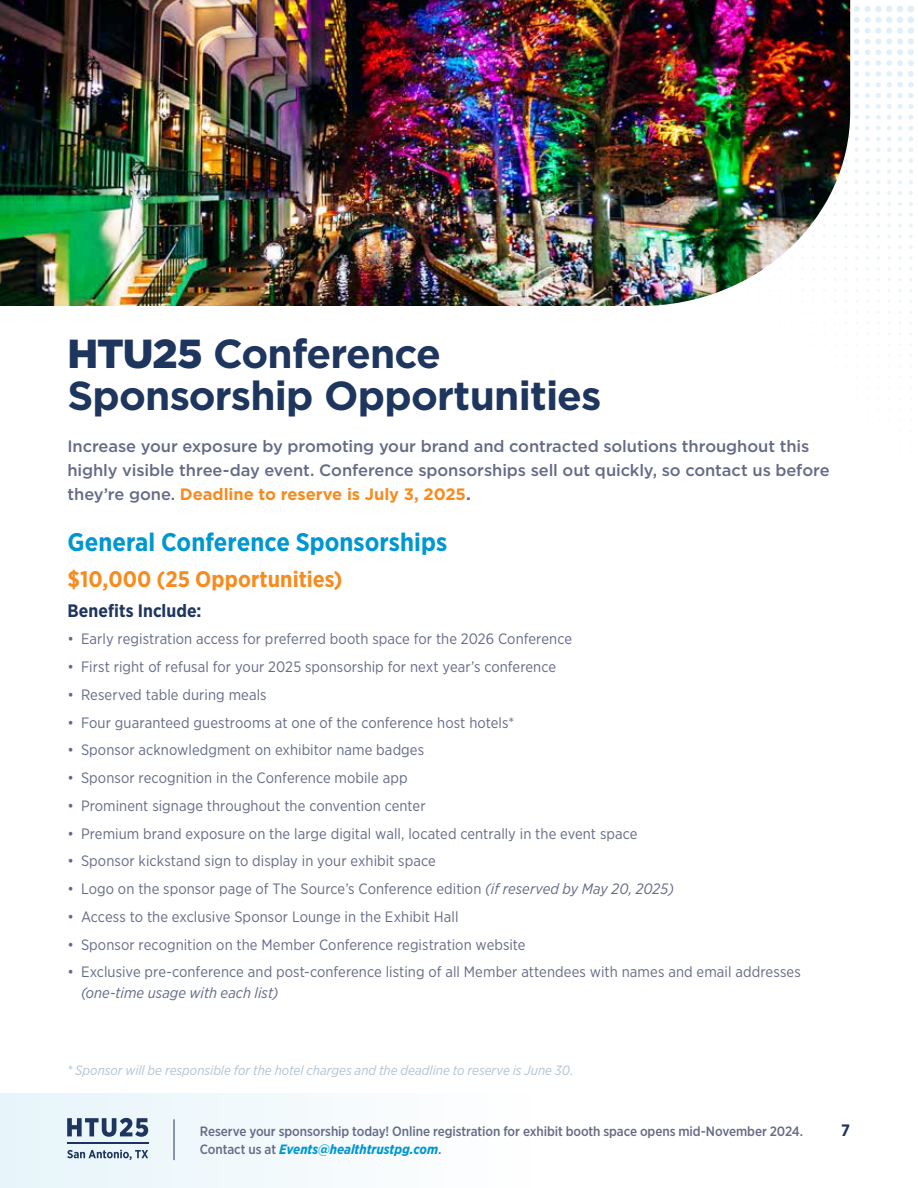
<style>
.page{position:relative;width:918px;height:1188px;background:#fff}
.page>*{position:absolute;margin:0;border:0;box-sizing:border-box;transform-origin:0 0}
.t1{font:700 40.5px/42px "Gotham";letter-spacing:-.02em;color:#1e355e}
.t2{font:700 25.5px "Gotham Narrow";color:#0097d0}
.t3{font:700 22.5px "Gotham Narrow";letter-spacing:.005em;color:#f68b1f}
.t4{font:700 18px "Gotham Narrow";letter-spacing:.005em;color:#1e355e}
.t5{font:500 16.5px/24px "Gotham";letter-spacing:-.005em;color:#656b86}
.t6{font:700 16.5px "Gotham Narrow";color:#1e355e}
.t7{font:15px "Gotham Narrow";letter-spacing:.005em;color:#656b86}
.t8{font:italic 15px "Gotham Narrow";letter-spacing:.005em;color:#656b86}
.t9{font:500 13.5px/18px "Gotham Narrow";letter-spacing:-.01em;color:#656b86}
.t10{font:italic 13.5px "Gotham Narrow";color:#b1c4d4}
.s1{font-weight:900}
.s2{font-weight:700;color:#f68b1f}
.s3{font-weight:700}
.s4{font-style:italic}
.s5{font-weight:700;font-style:italic;color:#0097d0}
</style>
<div class="page">
<svg style="left:850px;top:5px;width:64px;height:7px"></svg>
<div style="left:0;top:1094px;width:918px;height:94px;background:linear-gradient(to right,#e9f4f9,#fff)"></div>
<hr style="left:174px;top:1119px;width:1px;height:41px;background:#1e355e">
<hr style="left:67px;top:1143px;width:81px;height:1px;background:#1b365d">
<svg style="left:67px;top:1150px;width:81px;height:10px"></svg>
<svg style="left:67px;top:1118px;width:81px;height:19px;background:#8192a9"></svg>
<img style="left:0;top:0;width:850px;height:306px">
<h1 class="t1" style="left:67px;top:333px;width:535px"><span class="s1">HTU25</span> Conference<br>Sponsorship Opportunities</h1>
<p class="t5" style="left:68px;top:434px;width:764px">Increase your exposure by promoting your brand and contracted solutions throughout this highly visible three-day event. Conference sponsorships sell out quickly, so contact us before they’re gone. <span class="s2">Deadline to reserve is July 3, 2025</span><span class="s3">.</span></p>
<h2 class="t2" style="left:68px;top:526px;width:381px">General Conference Sponsorships</h2>
<h3 class="t3" style="left:68px;top:565px;width:277px">$10,000 (25 Opportunities)</h3>
<p class="t4" style="left:68px;top:599px;width:136px">Benefits Include:</p>
<p class="t7" style="left:68px;top:630px;width:506px">• Early registration access for preferred booth space for the 2026 Conference</p>
<p class="t7" style="left:68px;top:658px;width:490px">• First right of refusal for your 2025 sponsorship for next year’s conference</p>
<p class="t7" style="left:68px;top:685px;width:201px">• Reserved table during meals</p>
<p class="t7" style="left:68px;top:713px;width:448px">• Four guaranteed guestrooms at one of the conference host hotels*</p>
<p class="t7" style="left:68px;top:741px;width:358px">• Sponsor acknowledgment on exhibitor name badges</p>
<p class="t7" style="left:68px;top:769px;width:342px">• Sponsor recognition in the Conference mobile app</p>
<p class="t7" style="left:68px;top:796px;width:360px">• Prominent signage throughout the convention center</p>
<p class="t7" style="left:68px;top:824px;width:572px">• Premium brand exposure on the large digital wall, located centrally in the event space</p>
<p class="t7" style="left:68px;top:852px;width:370px">• Sponsor kickstand sign to display in your exhibit space</p>
<p class="t7" style="left:68px;top:880px;width:608px">• Logo on the sponsor page of The Source’s Conference edition <span class="s4">(if reserved by May 20, 2025)</span></p>
<p class="t7" style="left:68px;top:907px;width:392px">• Access to the exclusive Sponsor Lounge in the Exhibit Hall</p>
<p class="t7" style="left:68px;top:935px;width:460px">• Sponsor recognition on the Member Conference registration website</p>
<p class="t7" style="left:68px;top:963px;width:735px">• Exclusive pre-conference and post-conference listing of all Member attendees with names and email addresses</p>
<p class="t8" style="left:81px;top:984px;width:199px">(one-time usage with each list)</p>
<p class="t10" style="left:67px;top:1062px;width:508px">* Sponsor will be responsible for the hotel charges and the deadline to reserve is June 30.</p>
<p class="t9" style="left:200px;top:1122px;width:605px">Reserve your sponsorship today! Online registration for exhibit booth space opens mid-November 2024.<br>Contact us at <span class="s5">Events@healthtrustpg.com</span>.</p>
<p class="t6" style="left:841px;top:1119px;width:10px">7</p>
</div>
